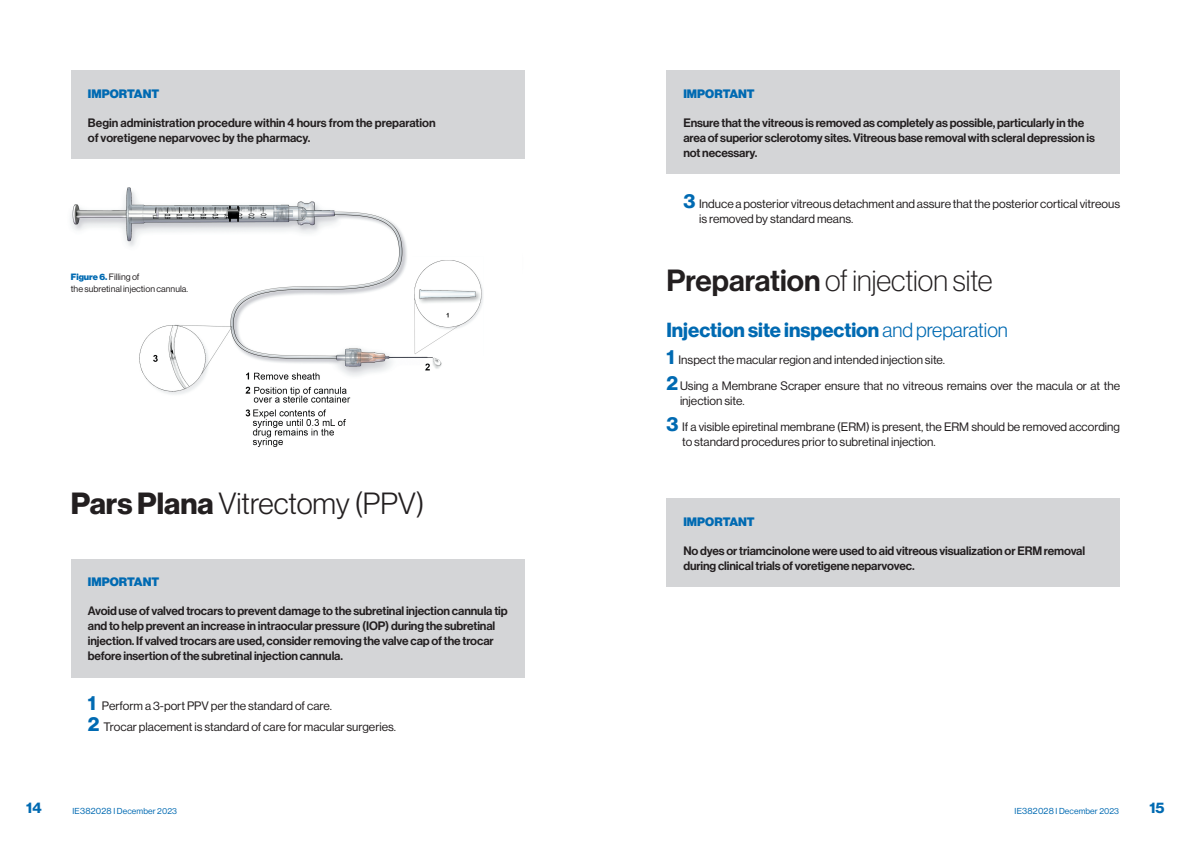
<style>
.page{position:relative;width:1191px;height:842px;background:#fff}
.page>*{position:absolute;margin:0;border:0;box-sizing:border-box;transform-origin:0 0}
.t1{font:100 30px "Volta Modern Display 35";color:#231f20}
.t2{font:300 30px "Volta Modern Display 45";color:#231f20}
.t3{font:700 20px "Volta Modern Display 75";color:#006ab2}
.t4{font:700 15px "Volta Modern Display 75";color:#006ab2}
.t5{font:500 12px/15px "Volta Modern Display 65";letter-spacing:-.01em;color:#231f20}
.t6{font:12px/15px "Volta Modern Display 55 Roman";color:#231f20}
.t7{font:900 12px "Volta Modern Display 95";color:#006ab2}
.t8{font:9px "Volta Modern Display 55 Roman";color:#231f20}
.Style_de_paragraphe_1{font:8.5px "Volta Modern Display 55 Roman";letter-spacing:.015em;color:#006ab2}
.s1{font-family:"Volta Modern Display 95";font-weight:900;color:#006ab2}
.s2{font-family:"Volta Modern Display 75";font-weight:700}
.s3{font-family:"Volta Modern Display 75";font-weight:700;font-size:20px;color:#006ab2}
.s4{font-family:"Volta Modern Display 65";font-weight:500}
.s5{font-family:"Volta Modern Display 45";font-weight:300}
</style>
<div class="page">
<img style="left:71px;top:187px;width:412px;height:260px">
<div style="left:71px;top:71px;width:453px;height:88px;background:#d4d5d7"></div>
<div style="left:71px;top:559px;width:453px;height:118px;background:#d4d5d7"></div>
<div style="left:666px;top:71px;width:454px;height:103px;background:#d4d5d7"></div>
<div style="left:666px;top:499px;width:454px;height:88px;background:#d4d5d7"></div>
<p class="t7" style="left:88px;top:87px;width:73px">IMPORTANT</p>
<p class="t5" style="left:88px;top:115px;width:349px">Begin administration procedure within 4 hours from the preparation of voretigene neparvovec by the pharmacy.</p>
<p class="t8" style="left:71px;top:272px;width:70px"><span class="s1">Figure 6.</span> Filling of</p>
<p class="t8" style="left:71px;top:284px;width:119px">the subretinal injection cannula.</p>
<p class="t2" style="left:71px;top:487px;width:355px"><span class="s2">Pars Plana</span> Vitrectomy (PPV)</p>
<p class="t7" style="left:88px;top:575px;width:73px">IMPORTANT</p>
<p class="t5" style="left:88px;top:603px;width:421px">Avoid use of valved trocars to prevent damage to the subretinal injection cannula tip and to help prevent an increase in intraocular pressure (IOP) during the subretinal injection. If valved trocars are used, consider removing the valve cap of the trocar before insertion of the subretinal injection cannula.</p>
<p class="t6" style="left:88px;top:698px;width:245px"><span class="s3">1</span> Perform a 3-port PPV per the standard of care.</p>
<p class="t6" style="left:88px;top:719px;width:310px"><span class="s3">2</span> Trocar placement is standard of care for macular surgeries.</p>
<p class="t7" style="left:683px;top:87px;width:73px">IMPORTANT</p>
<p class="t5" style="left:683px;top:115px;width:413px">Ensure that the vitreous is removed as completely as possible, particularly in the area of superior sclerotomy sites. Vitreous base removal with scleral depression is not necessary.</p>
<p class="t6" style="left:699px;top:196px;width:422px;text-indent:-16px"><span class="s3">3</span> Induce a posterior vitreous detachment and assure that the posterior cortical vitreous is removed by standard means.</p>
<p class="t1" style="left:666px;top:264px;width:328px"><span class="s4">Preparation</span> of injection site</p>
<p class="t3" style="left:666px;top:319px;width:343px">Injection site inspection <span class="s5">and preparation</span></p>
<p class="t6" style="left:666px;top:352px;width:280px"><span class="s3">1</span> Inspect the macular region and intended injection site.</p>
<p class="t6" style="left:680px;top:378px;width:441px;text-indent:-14px"><span class="s3">2</span> Using a Membrane Scraper ensure that no vitreous remains over the macula or at the injection site.</p>
<p class="t6" style="left:682px;top:420px;width:439px;text-indent:-16px"><span class="s3">3</span> If a visible epiretinal membrane (ERM) is present, the ERM should be removed according to standard procedures prior to subretinal injection.</p>
<p class="t7" style="left:683px;top:514px;width:73px">IMPORTANT</p>
<p class="t5" style="left:683px;top:543px;width:403px">No dyes or triamcinolone were used to aid vitreous visualization or ERM removal during clinical trials of voretigene neparvovec.</p>
<p class="t4" style="left:26px;top:799px;width:17px">14</p>
<p class="t4" style="left:1149px;top:799px;width:17px">15</p>
<p class="Style_de_paragraphe_1" style="left:72px;top:806px;width:106px">IE382028 I December 2023</p>
<p class="Style_de_paragraphe_1" style="left:1014px;top:806px;width:106px">IE382028 I December 2023</p>
</div>
